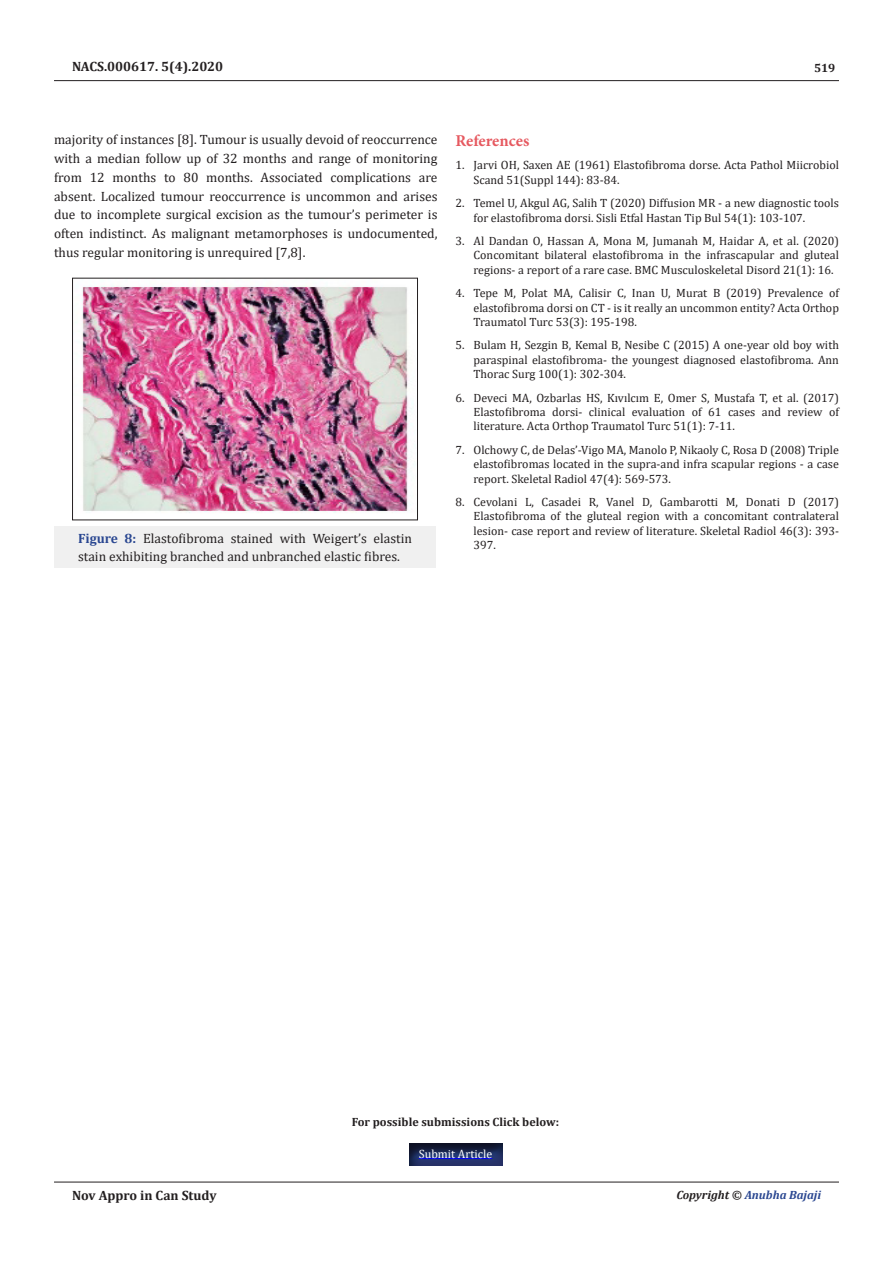
<style>
.page{position:relative;width:893px;height:1263px;background:#fff}
.page>*{position:absolute;margin:0;border:0;box-sizing:border-box;transform-origin:0 0}
.t1{font:700 16.5px "Minion Pro";letter-spacing:-.005em;color:#e65960}
.t2{font:13.5px/18.8px "Cambria";color:#231f20;text-align:justify}
.t3{font:700 13.5px "Cambria";color:#231f20}
.t4{font:12px/14.4px "Cambria";color:#231f20;text-align:justify}
.t5{font:700 12px "Cambria";color:#231f20}
.t6{font:italic 700 12px "Cambria";color:#2a4791}
.t7{font:12px "Cambria";color:#fff}
.s1{font-weight:700;color:#2a4791}
.s2{color:#231f20}
</style>
<div class="page">
<hr style="left:54px;top:80px;width:785px;height:1px;background:#231f20">
<hr style="left:54px;top:1182px;width:785px;height:1px;background:#231f20">
<div style="left:54px;top:526px;width:382px;height:41px;background:#f0f0f0"></div>
<img style="left:82px;top:285px;width:333px;height:228px">
<div style="left:72px;top:278px;width:346px;height:242px;border:1px solid #231f20"></div>
<div style="left:408px;top:1141px;width:96px;height:25px;background:#231f20;opacity:.75"></div>
<hr style="left:419px;top:1158px;width:73px;height:1px;background:#00f">
<p class="t3" style="left:72px;top:57px;width:153px">NACS.000617. 5(4).2020</p>
<p class="t5" style="left:814px;top:60px;width:23px">519</p>
<p class="t2" style="left:54px;top:130px;width:385px">majority of instances [8]. Tumour is usually devoid of reoccurrence with a median follow up of 32 months and range of monitoring from 12 months to 80 months. Associated complications are absent. Localized tumour reoccurrence is uncommon and arises due to incomplete surgical excision as the tumour’s perimeter is often indistinct. As malignant metamorphoses is undocumented, thus regular monitoring is unrequired [7,8].</p>
<p class="t2" style="left:78px;top:529px;width:335px"><span class="s1">Figure 8:</span> Elastofibroma stained with Weigert’s elastin stain exhibiting branched and unbranched elastic fibres.</p>
<p class="t1" style="left:455px;top:129px;width:75px">References</p>
<p class="t4" style="left:473px;top:158px;width:367px;text-indent:-18px">1. Jarvi OH, Saxen AE (1961) Elastofibroma dorse. Acta Pathol Miicrobiol<br>Scand 51(Suppl 144): 83-84.</p>
<p class="t4" style="left:473px;top:196px;width:367px;text-indent:-18px">2. Temel U, Akgul AG, Salih T (2020) Diffusion MR - a new diagnostic tools for elastofibroma dorsi. Sisli Etfal Hastan Tip Bul 54(1): 103-107.</p>
<p class="t4" style="left:473px;top:234px;width:367px;text-indent:-18px">3. Al Dandan O, Hassan A, Mona M, Jumanah M, Haidar A, et al. (2020)<br>Concomitant bilateral elastofibroma in the infrascapular and gluteal regions- a report of a rare case. BMC Musculoskeletal Disord 21(1): 16.</p>
<p class="t4" style="left:473px;top:286px;width:367px;text-indent:-18px">4. Tepe M, Polat MA, Calisir C, Inan U, Murat B (2019) Prevalence of elastofibroma dorsi on CT - is it really an uncommon entity? Acta Orthop Traumatol Turc 53(3): 195-198.</p>
<p class="t4" style="left:473px;top:338px;width:367px;text-indent:-18px">5. Bulam H, Sezgin B, Kemal B, Nesibe C (2015) A one-year old boy with paraspinal elastofibroma- the youngest diagnosed elastofibroma. Ann Thorac Surg 100(1): 302-304.</p>
<p class="t4" style="left:473px;top:390px;width:367px;text-indent:-18px">6. Deveci MA, Ozbarlas HS, Kıvılcım E, Omer S, Mustafa T, et al. (2017)<br>Elastofibroma dorsi- clinical evaluation of 61 cases and review of literature. Acta Orthop Traumatol Turc 51(1): 7-11.</p>
<p class="t4" style="left:473px;top:442px;width:367px;text-indent:-18px">7. Olchowy C, de Delas’-Vigo MA, Manolo P, Nikaoly C, Rosa D (2008) Triple elastofibromas located in the supra-and infra scapular regions - a case report. Skeletal Radiol 47(4): 569-573.</p>
<p class="t4" style="left:473px;top:495px;width:367px;text-indent:-18px">8. Cevolani L, Casadei R, Vanel D, Gambarotti M, Donati D (2017)<br>Elastofibroma of the gluteal region with a concomitant contralateral lesion- case report and review of literature. Skeletal Radiol 46(3): 393- 397.</p>
<p class="t5" style="left:352px;top:1114px;width:209px">For possible submissions Click below:</p>
<p class="t7" style="left:419px;top:1146px;width:75px">Submit Article</p>
<p class="t3" style="left:72px;top:1185px;width:146px">Nov Appro in Can Study</p>
<p class="t6" style="left:676px;top:1186px;width:146px"><span class="s2">Copyright ©</span> Anubha Bajaji</p>
</div>
